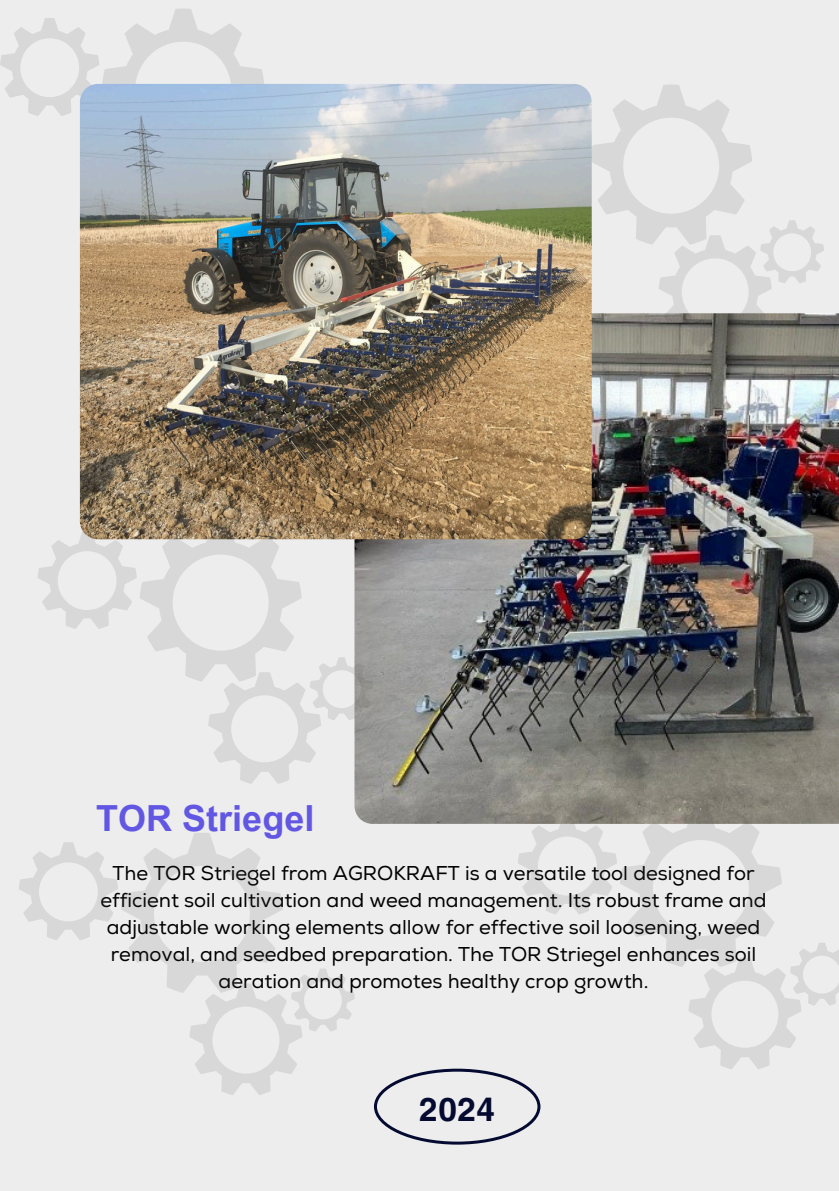
<style>
.page{position:relative;width:839px;height:1191px;background:#fff}
.page>*{position:absolute;margin:0;border:0;box-sizing:border-box;transform-origin:0 0}
.t1{font:700 36px "Arial MT Pro";color:#6257e3}
.t2{font:700 33.2px "Helvetica World";color:#050a30}
.t3{font:20px/27px "Nexa";color:#000;text-align:center}
</style>
<div class="page">
<div style="left:0;top:0;width:838px;height:1191px;background:#ededee"></div>
<img style="left:354px;top:313px;width:484px;height:511px">
<svg style="left:591px;top:85px;width:233px;height:262px"></svg>
<svg style="left:0;top:9px;width:264px;height:262px"></svg>
<img style="left:80px;top:84px;width:511px;height:455px">
<svg style="left:37px;top:521px;width:336px;height:263px"></svg>
<svg style="left:374px;top:807px;width:464px;height:338px"></svg>
<svg style="left:19px;top:833px;width:336px;height:262px"></svg>
<p class="t1" style="left:96px;top:805px;width:220px">TOR Striegel</p>
<p class="t3" style="left:101px;top:861px;width:667px">The TOR Striegel from AGROKRAFT is a versatile tool designed for efficient soil cultivation and weed management. Its robust frame and adjustable working elements allow for effective soil loosening, weed removal, and seedbed preparation. The TOR Striegel enhances soil aeration and promotes healthy crop growth.</p>
<p class="t2" style="left:419px;top:1082px;width:78px">2024</p>
</div>
